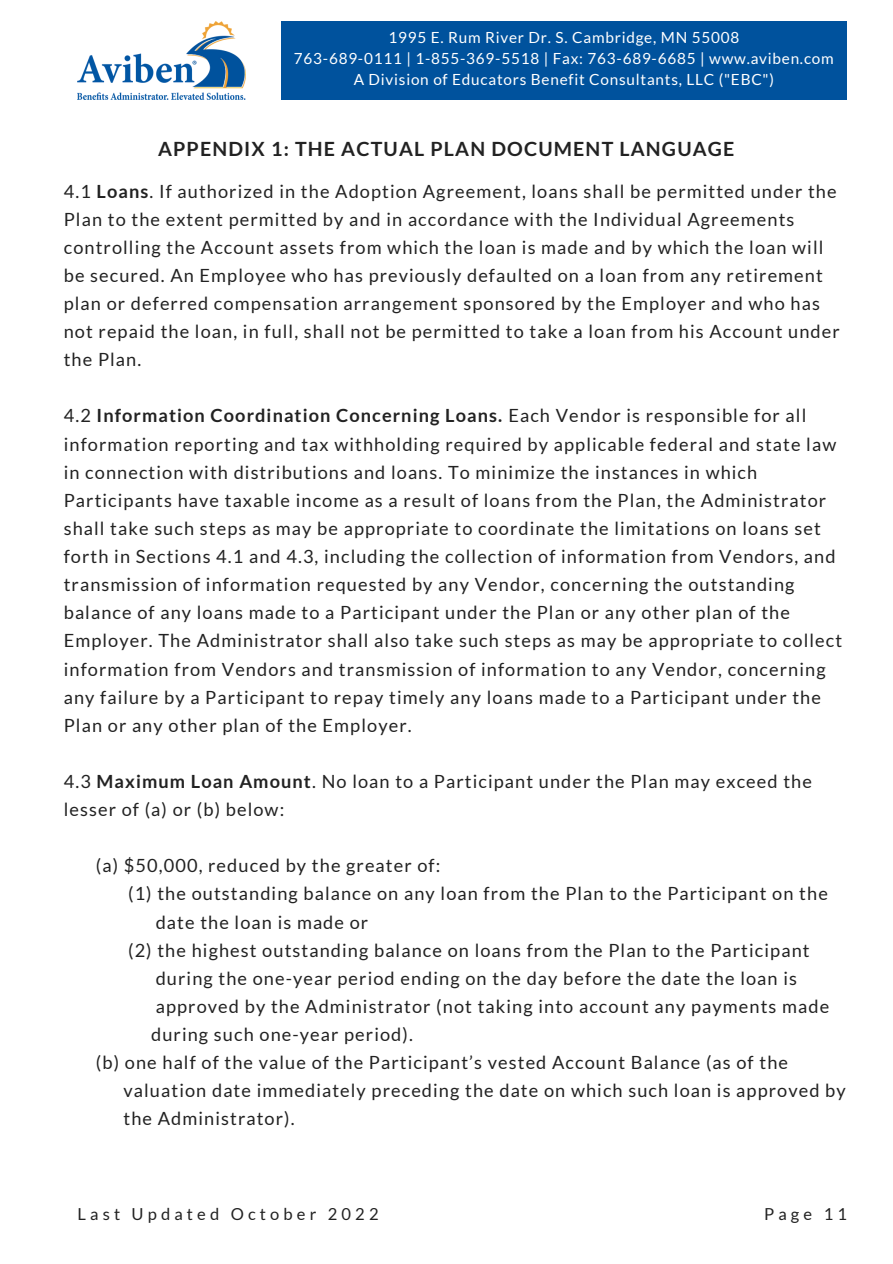
<style>
.page{position:relative;width:893px;height:1264px;background:#fff}
.page>*{position:absolute;margin:0;border:0;box-sizing:border-box;transform-origin:0 0}
.t1{font:700 19.65px "Lato";letter-spacing:.06em;color:#222}
.t2{font:18.15px/28px "Lato";letter-spacing:.06em;color:#222}
.t3{font:16.5px "Lato";letter-spacing:.25em;color:#222}
.t4{font:15.3px/21.3px "Lato";letter-spacing:.05em;color:#fff;text-align:center}
.s1{font-weight:700}
</style>
<div class="page">
<div style="left:281px;top:21px;width:565px;height:79px;background:#00529d"></div>
<img style="left:78px;top:21px;width:167px;height:79px">
<p class="t4" style="left:294px;top:26px;width:541px">1995 E. Rum River Dr. S. Cambridge, MN 55008<br>763-689-0111 | 1-855-369-5518 | Fax: 763-689-6685 | www.aviben.com<br>A Division of Educators Benefit Consultants, LLC ("EBC")</p>
<p class="t1" style="left:158px;top:136px;width:578px">APPENDIX 1: THE ACTUAL PLAN DOCUMENT LANGUAGE</p>
<p class="t2" style="left:64px;top:176px;width:777px">4.1 <span class="s1">Loans</span>. If authorized in the Adoption Agreement, loans shall be permitted under the Plan to the extent permitted by and in accordance with the Individual Agreements controlling the Account assets from which the loan is made and by which the loan will be secured. An Employee who has previously defaulted on a loan from any retirement plan or deferred compensation arrangement sponsored by the Employer and who has not repaid the loan, in full, shall not be permitted to take a loan from his Account under the Plan.</p>
<p class="t2" style="left:64px;top:401px;width:779px">4.2 <span class="s1">Information Coordination Concerning Loans.</span> Each Vendor is responsible for all information reporting and tax withholding required by applicable federal and state law in connection with distributions and loans. To minimize the instances in which Participants have taxable income as a result of loans from the Plan, the Administrator shall take such steps as may be appropriate to coordinate the limitations on loans set forth in Sections 4.1 and 4.3, including the collection of information from Vendors, and transmission of information requested by any Vendor, concerning the outstanding balance of any loans made to a Participant under the Plan or any other plan of the Employer. The Administrator shall also take such steps as may be appropriate to collect information from Vendors and transmission of information to any Vendor, concerning any failure by a Participant to repay timely any loans made to a Participant under the Plan or any other plan of the Employer.</p>
<p class="t2" style="left:64px;top:767px;width:749px">4.3 <span class="s1">Maximum Loan Amount</span>. No loan to a Participant under the Plan may exceed the lesser of (a) or (b) below:</p>
<p class="t2" style="left:96px;top:851px;width:346px">(a) $50,000, reduced by the greater of:</p>
<p class="t2" style="left:128px;top:879px;width:701px">(1) the outstanding balance on any loan from the Plan to the Participant on the</p>
<p class="t2" style="left:156px;top:907px;width:214px">date the loan is made or</p>
<p class="t2" style="left:128px;top:935px;width:683px">(2) the highest outstanding balance on loans from the Plan to the Participant</p>
<p class="t2" style="left:156px;top:963px;width:642px">during the one-year period ending on the day before the date the loan is</p>
<p class="t2" style="left:156px;top:991px;width:675px">approved by the Administrator (not taking into account any payments made</p>
<p class="t2" style="left:151px;top:1019px;width:263px">during such one-year period).</p>
<p class="t2" style="left:96px;top:1048px;width:693px">(b) one half of the value of the Participant’s vested Account Balance (as of the</p>
<p class="t2" style="left:123px;top:1076px;width:723px">valuation date immediately preceding the date on which such loan is approved by</p>
<p class="t2" style="left:123px;top:1104px;width:173px">the Administrator).</p>
<p class="t3" style="left:78px;top:1203px;width:302px">Last Updated October 2022</p>
<p class="t3" style="left:764px;top:1203px;width:84px">Page 11</p>
</div>
